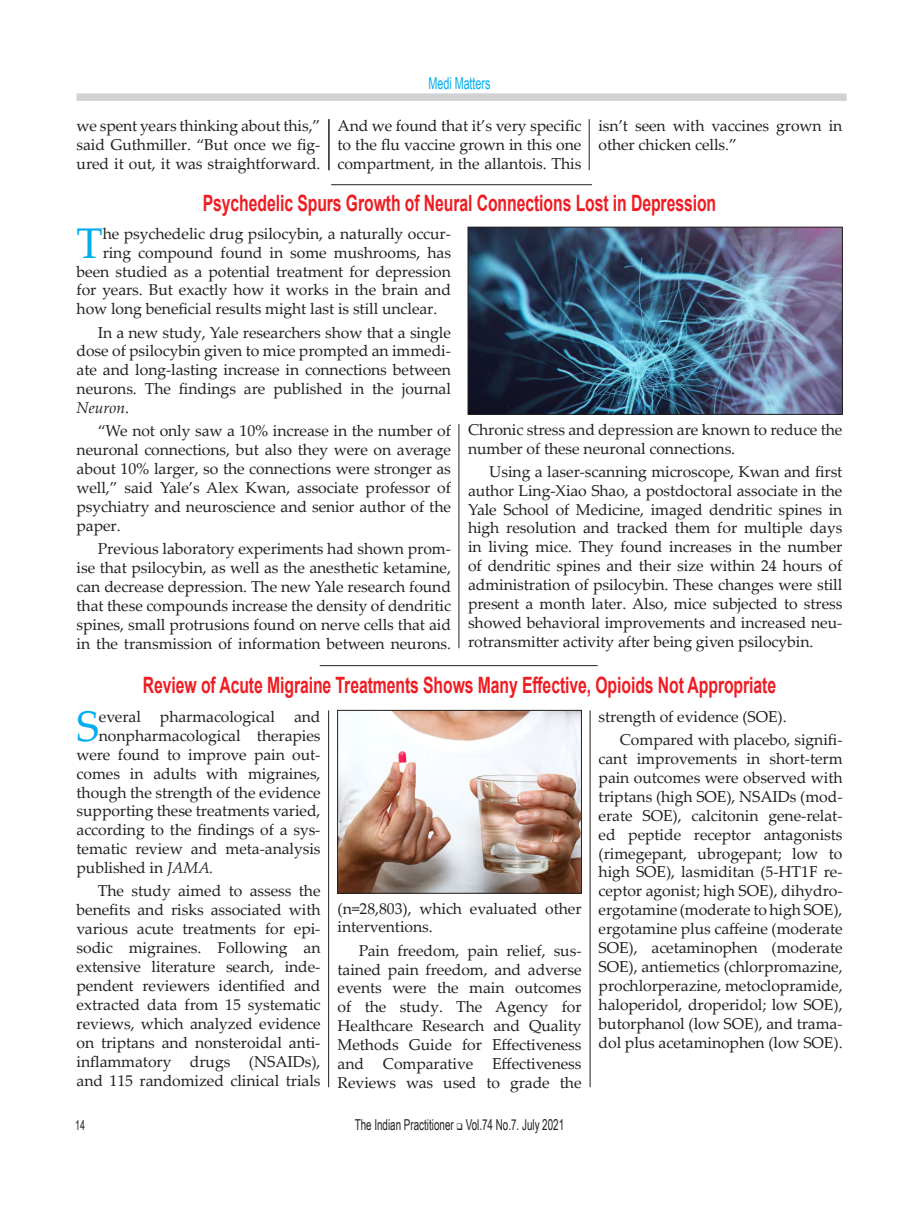
<style>
.page{position:relative;width:919px;height:1217px;background:#fff}
.page>*{position:absolute;margin:0;border:0;box-sizing:border-box;transform-origin:0 0}
._2_col{font:42.9px "Palatino Linotype";color:#00aeef}
._3_col{font:42.9px "Palatino Linotype";color:#00aeef}
.Subhead{font:700 22.5px "Arial";letter-spacing:-.005em;color:#ee1d23;scale:.7 1}
.t1{font:16.5px "Arial Narrow";letter-spacing:-.005em;color:#00aeef;scale:.8 1}
._3_col-2{font:15.75px/18.9px "Palatino Linotype";letter-spacing:-.005em;color:#231f20;text-align:justify}
._2_col-2{font:15.75px/18.9px "Palatino Linotype";letter-spacing:-.005em;color:#231f20;text-align:justify}
.t2{font:15px "Arial Narrow";color:#231f20;scale:.8 1}
.t3{font:13.5px "Arial Narrow";color:#231f20;scale:.8 1}
.s1{font-style:italic}
</style>
<div class="page">
<div style="left:77px;top:93px;width:769px;height:8px;background:#d1d2d4"></div>
<hr style="left:331px;top:184px;width:261px;height:1px;background:#231f20">
<hr style="left:458px;top:424px;width:1px;height:224px;background:#231f20">
<hr style="left:329px;top:119px;width:1px;height:51px;background:#231f20">
<hr style="left:589px;top:119px;width:1px;height:51px;background:#231f20">
<hr style="left:320px;top:665px;width:277px;height:1px;background:#231f20">
<hr style="left:328px;top:119px;width:1px;height:51px;background:#231f20">
<img style="left:470px;top:229px;width:370px;height:183px">
<div style="left:468px;top:227px;width:374px;height:187px;border:1px solid #231f20"></div>
<img style="left:339px;top:712px;width:240px;height:179px">
<div style="left:337px;top:710px;width:244px;height:183px;border:1px solid #231f20"></div>
<hr style="left:589px;top:710px;width:1px;height:376px;background:#231f20">
<hr style="left:328px;top:710px;width:1px;height:376px;background:#231f20">
<p class="t1" style="left:428px;top:71px;width:79px">Medi Matters</p>
<p class="_3_col-2" style="left:77px;top:115px;width:245px">we spent years thinking about this,” said Guthmiller. “But once we fig&shy;ured it out, it was straightforward.</p>
<p class="_3_col-2" style="left:337px;top:115px;width:245px">And we found that it’s very specific to the flu vaccine grown in this one compartment, in the allantois. This</p>
<p class="_3_col-2" style="left:598px;top:115px;width:245px">isn’t seen with vaccines grown in other chicken cells.”</p>
<p class="Subhead" style="left:203px;top:187px;width:734px">Psychedelic Spurs Growth of Neural Connections Lost in Depression</p>
<p class="_2_col" style="left:77px;top:212px;width:28px">T</p>
<p class="_2_col-2" style="left:103px;top:223px;width:350px">he psychedelic drug psilocybin, a naturally occur-</p>
<p class="_2_col-2" style="left:103px;top:242px;width:350px">ring compound found in some mushrooms, has</p>
<p class="_2_col-2" style="left:77px;top:261px;width:376px">been studied as a potential treatment for depression</p>
<p class="_2_col-2" style="left:77px;top:280px;width:376px">for years. But exactly how it works in the brain and</p>
<p class="_2_col-2" style="left:77px;top:299px;width:362px">how long beneficial results might last is still unclear.</p>
<p class="_2_col-2" style="left:77px;top:322px;width:376px;text-indent:21px">In a new study, Yale researchers show that a single dose of psilocybin given to mice prompted an immedi&shy;ate and long-lasting increase in connections between neurons. The findings are published in the journal <span class="s1">Neuron</span>.</p>
<p class="_2_col-2" style="left:77px;top:421px;width:376px;text-indent:21px">“We not only saw a 10% increase in the number of neuronal connections, but also they were on average about 10% larger, so the connections were stronger as well,” said Yale’s Alex Kwan, associate professor of psychiatry and neuroscience and senior author of the paper.</p>
<p class="_2_col-2" style="left:77px;top:538px;width:376px;text-indent:21px">Previous laboratory experiments had shown prom&shy;ise that psilocybin, as well as the anesthetic ketamine, can decrease depression. The new Yale research found that these compounds increase the density of dendritic spines, small protrusions found on nerve cells that aid in the transmission of information between neurons.</p>
<p class="_2_col-2" style="left:468px;top:419px;width:376px">Chronic stress and depression are known to reduce the number of these neuronal connections.</p>
<p class="_2_col-2" style="left:468px;top:461px;width:376px;text-indent:21px">Using a laser-scanning microscope, Kwan and first author Ling-Xiao Shao, a postdoctoral associate in the Yale School of Medicine, imaged dendritic spines in high resolution and tracked them for multiple days in living mice. They found increases in the number of dendritic spines and their size within 24 hours of administration of psilocybin. These changes were still present a month later. Also, mice subjected to stress showed behavioral improvements and increased neu&shy;rotransmitter activity after being given psilocybin.</p>
<p class="Subhead" style="left:143px;top:669px;width:906px">Review of Acute Migraine Treatments Shows Many Effective, Opioids Not Appropriate</p>
<p class="_3_col" style="left:77px;top:695px;width:24px">S</p>
<p class="_3_col-2" style="left:99px;top:706px;width:223px">everal pharmacological and</p>
<p class="_3_col-2" style="left:99px;top:725px;width:223px">nonpharmacological therapies</p>
<p class="_3_col-2" style="left:77px;top:744px;width:245px">were found to improve pain out-</p>
<p class="_3_col-2" style="left:77px;top:763px;width:245px">comes in adults with migraines,</p>
<p class="_3_col-2" style="left:77px;top:782px;width:245px">though the strength of the evidence</p>
<p class="_3_col-2" style="left:77px;top:800px;width:245px">supporting these treatments varied,</p>
<p class="_3_col-2" style="left:77px;top:819px;width:245px">according to the findings of a sys-</p>
<p class="_3_col-2" style="left:77px;top:838px;width:245px">tematic review and meta-analysis</p>
<p class="_3_col-2" style="left:77px;top:857px;width:138px">published in <span class="s1">JAMA.</span></p>
<p class="_3_col-2" style="left:77px;top:880px;width:245px;text-indent:21px">The study aimed to assess the benefits and risks associated with various acute treatments for epi&shy;sodic migraines. Following an extensive literature search, inde&shy;pendent reviewers identified and extracted data from 15 systematic reviews, which analyzed evidence on triptans and nonsteroidal anti&shy;inflammatory drugs (NSAIDs), and 115 randomized clinical trials</p>
<p class="_3_col-2" style="left:337px;top:897px;width:245px">(n=28,803), which evaluated other interventions.</p>
<p class="_3_col-2" style="left:337px;top:939px;width:245px;text-indent:21px">Pain freedom, pain relief, sus&shy;tained pain freedom, and adverse events were the main outcomes of the study. The Agency for Healthcare Research and Quality Methods Guide for Effectiveness and Comparative Effectiveness Reviews was used to grade the</p>
<p class="t3" style="left:75px;top:1114px;width:14px">14</p>
<p class="t2" style="left:355px;top:1113px;width:263px">The Indian Practitioner ❑ Vol.74 No.7. July 2021</p>
<p class="_3_col-2" style="left:598px;top:706px;width:190px">strength of evidence (SOE).</p>
<p class="_3_col-2" style="left:598px;top:729px;width:245px;text-indent:21px">Compared with placebo, signifi&shy;cant improvements in short-term pain outcomes were observed with triptans (high SOE), NSAIDs (mod&shy;erate SOE), calcitonin gene-relat&shy;ed peptide receptor antagonists (rimegepant, ubrogepant; low to high SOE), lasmiditan (5-HT1F re&shy;ceptor agonist; high SOE), dihydro&shy;ergotamine (moderate to high SOE), ergotamine plus caffeine (moderate SOE), acetaminophen (moderate SOE), antiemetics (chlorpromazine, prochlorperazine, metoclopramide, haloperidol, droperidol; low SOE), butorphanol (low SOE), and trama&shy;dol plus acetaminophen (low SOE).</p>
</div>
